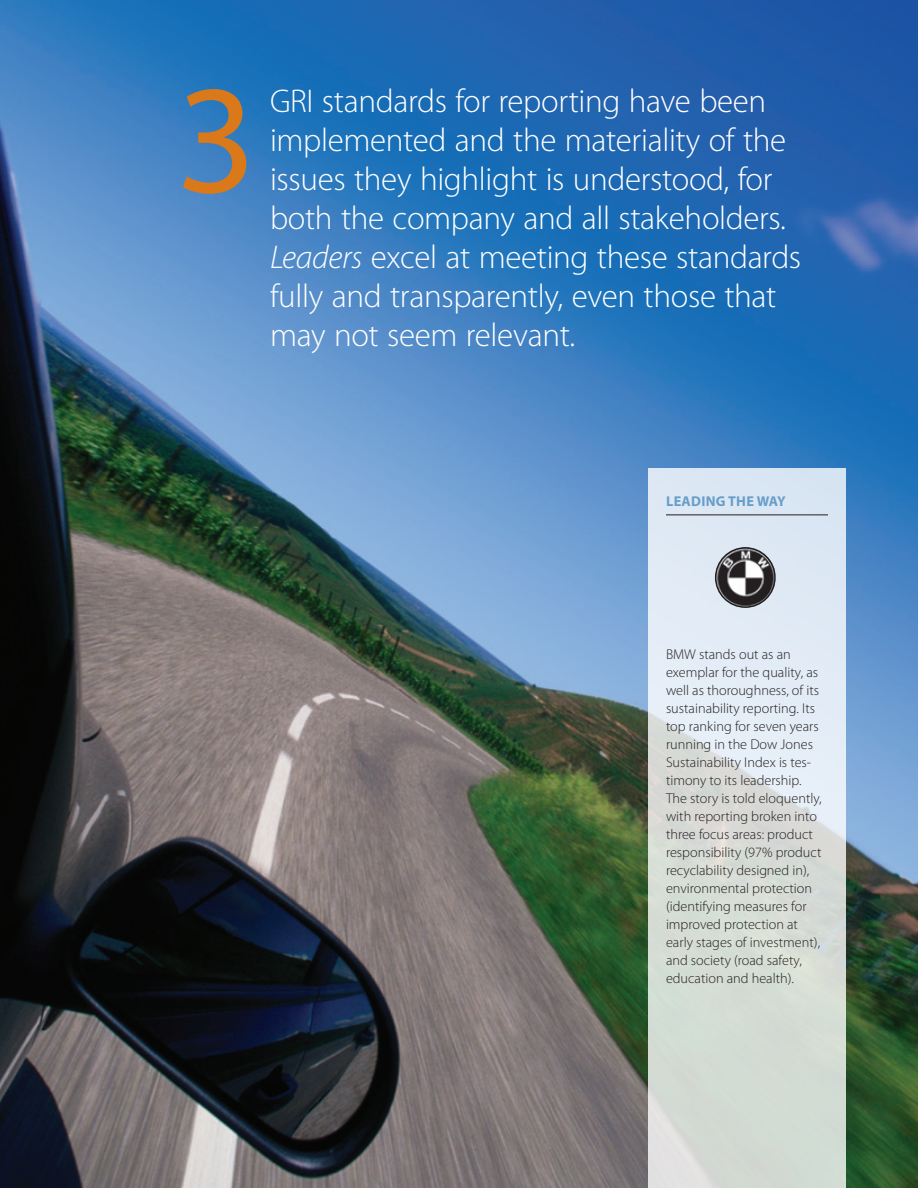
<style>
.page{position:relative;width:918px;height:1188px;background:#fff}
.page>*{position:absolute;margin:0;border:0;box-sizing:border-box;transform-origin:0 0}
.t1{font:156px "Myriad Pro";color:#da7919}
.t2{font:300 33px/39px "Myriad Pro";letter-spacing:-.01em;color:#fff}
.t3{font:300 14.25px/18px "Myriad Pro";color:#231f20}
.t4{font:700 14.25px "Myriad Pro";letter-spacing:.02em;color:#679ec9}
.s1{font-style:italic}
</style>
<div class="page">
<img style="left:0;top:0;width:918px;height:1188px">
<svg style="left:648px;top:468px;width:198px;height:720px;background:#dae1e2"></svg>
<hr style="left:666px;top:514px;width:162px;height:1px;background:#231f20">
<img style="left:716px;top:548px;width:59px;height:60px">
<div style="left:715px;top:547px;width:61px;height:61px;border:2px solid #231f20;border-radius:50%"></div>
<h1 class="t1" style="left:176px;top:55px;width:82px">3</h1>
<p class="t2" style="left:270px;top:82px;width:533px">GRI standards for reporting have been implemented and the materiality of the issues they highlight is understood, for both the company and all stakeholders.<br><span class="s1">Leaders</span> excel at meeting these standards fully and transparently, even those that may not seem relevant.</p>
<p class="t4" style="left:666px;top:493px;width:121px">LEADING THE WAY</p>
<p class="t3" style="left:666px;top:645px;width:157px">BMW stands out as an exemplar for the quality, as well as thoroughness, of its sustainability reporting. Its top ranking for seven years running in the Dow Jones<br>Sustainability Index is tes&shy;timony to its leadership.<br>The story is told eloquently, with reporting broken into three focus areas: product responsibility (97% product recyclability designed in), environmental protection (identifying measures for improved protection at early stages of investment), and society (road safety, education and health).</p>
</div>
